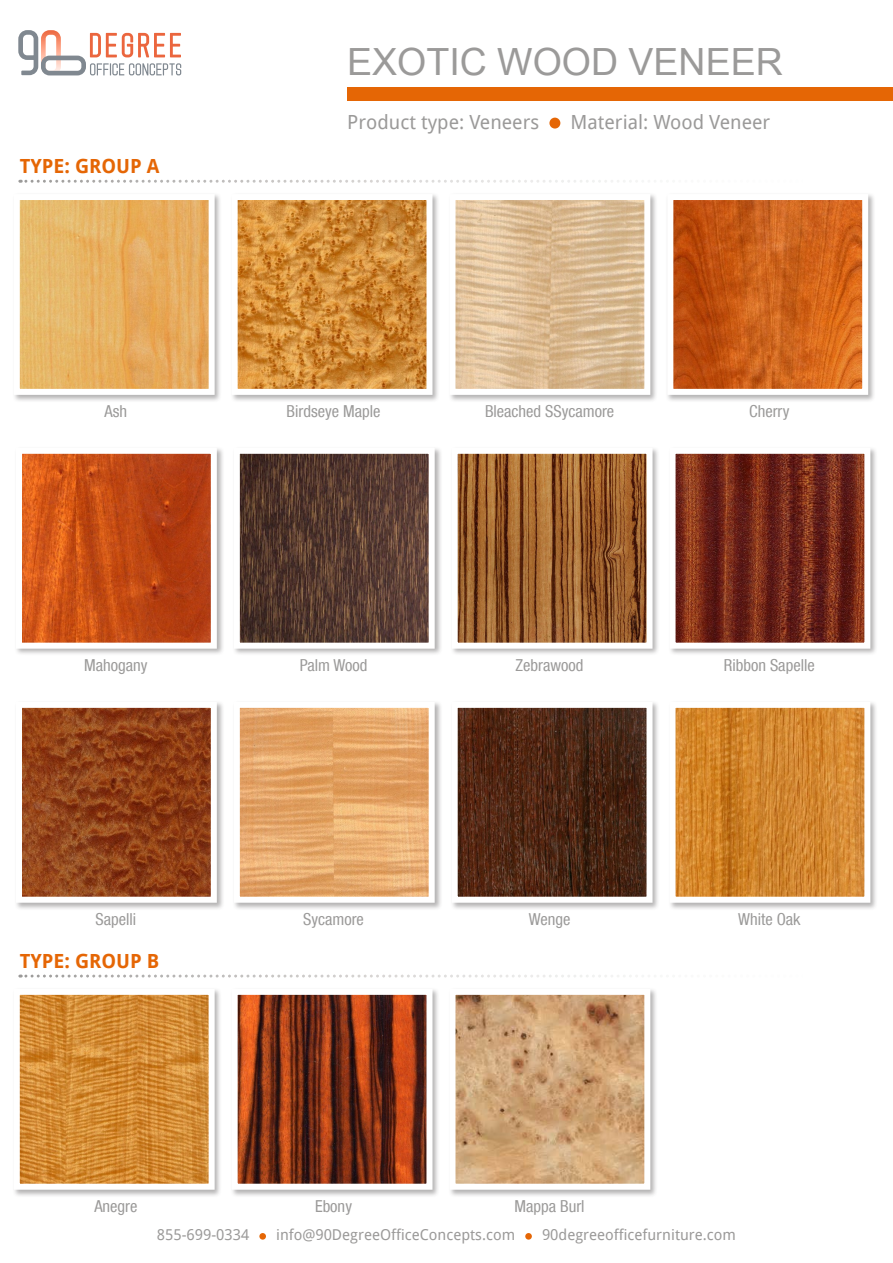
<style>
.page{position:relative;width:893px;height:1263px;background:#fff}
.page>*{position:absolute;margin:0;border:0;box-sizing:border-box;transform-origin:0 0}
._01_Main_Heading{font:37.5px "Arial";color:#9b9a99}
._02_Product___Metria{font:19.5px "Droid Sans";color:#9b9a99}
._03_Type{font:700 19.5px "Droid Sans";color:#e56605}
._04_Items{font:condensed 16.5px "Helvetica Neue LT Com";color:#9b9a99}
._02_Product___Metria-2{font:15px "Droid Sans";color:#9b9a99}
</style>
<div class="page">
<div style="left:347px;top:87px;width:546px;height:14px;background:#e56605"></div>
<div style="left:549px;top:118px;width:11px;height:11px;background:#e56605;border-radius:50%"></div>
<div style="left:12px;top:192px;width:210px;height:210px;background:#231f20;opacity:.34"></div>
<img style="left:21px;top:201px;width:187px;height:187px">
<div style="left:14px;top:194px;width:201px;height:201px;border:6px solid #fff"></div>
<div style="left:230px;top:192px;width:210px;height:210px;background:#231f20;opacity:.34"></div>
<img style="left:239px;top:201px;width:186px;height:187px">
<div style="left:232px;top:194px;width:200px;height:201px;border:6px solid #fff"></div>
<div style="left:448px;top:192px;width:210px;height:210px;background:#231f20;opacity:.34"></div>
<img style="left:456px;top:201px;width:187px;height:187px">
<div style="left:449px;top:194px;width:201px;height:201px;border:6px solid #fff"></div>
<div style="left:666px;top:192px;width:210px;height:210px;background:#231f20;opacity:.34"></div>
<img style="left:674px;top:201px;width:187px;height:187px">
<div style="left:667px;top:194px;width:201px;height:201px;border:6px solid #fff"></div>
<div style="left:14px;top:446px;width:210px;height:210px;background:#231f20;opacity:.34"></div>
<img style="left:23px;top:455px;width:187px;height:187px">
<div style="left:16px;top:448px;width:201px;height:201px;border:6px solid #fff"></div>
<div style="left:232px;top:446px;width:210px;height:210px;background:#231f20;opacity:.34"></div>
<img style="left:241px;top:455px;width:187px;height:187px">
<div style="left:234px;top:448px;width:201px;height:201px;border:6px solid #fff"></div>
<div style="left:450px;top:446px;width:210px;height:210px;background:#231f20;opacity:.34"></div>
<img style="left:459px;top:455px;width:186px;height:187px">
<div style="left:452px;top:448px;width:200px;height:201px;border:6px solid #fff"></div>
<div style="left:668px;top:446px;width:210px;height:210px;background:#231f20;opacity:.34"></div>
<img style="left:676px;top:455px;width:187px;height:187px">
<div style="left:669px;top:448px;width:201px;height:201px;border:6px solid #fff"></div>
<div style="left:14px;top:700px;width:210px;height:210px;background:#231f20;opacity:.34"></div>
<img style="left:23px;top:709px;width:187px;height:187px">
<div style="left:16px;top:702px;width:201px;height:201px;border:6px solid #fff"></div>
<div style="left:232px;top:700px;width:210px;height:210px;background:#231f20;opacity:.34"></div>
<img style="left:241px;top:709px;width:187px;height:187px">
<div style="left:234px;top:702px;width:201px;height:201px;border:6px solid #fff"></div>
<div style="left:450px;top:700px;width:210px;height:210px;background:#231f20;opacity:.34"></div>
<img style="left:459px;top:709px;width:186px;height:187px">
<div style="left:452px;top:702px;width:200px;height:201px;border:6px solid #fff"></div>
<div style="left:668px;top:700px;width:210px;height:210px;background:#231f20;opacity:.34"></div>
<img style="left:676px;top:709px;width:187px;height:187px">
<div style="left:669px;top:702px;width:201px;height:201px;border:6px solid #fff"></div>
<svg style="left:20px;top:180px;width:618px;height:3px"></svg>
<svg style="left:18px;top:30px;width:163px;height:45px"></svg>
<div style="left:259px;top:1233px;width:7px;height:6px;background:#e56605;border-radius:50%"></div>
<div style="left:525px;top:1233px;width:7px;height:6px;background:#e56605;border-radius:50%"></div>
<div style="left:12px;top:987px;width:210px;height:210px;background:#231f20;opacity:.34"></div>
<img style="left:21px;top:996px;width:187px;height:187px">
<div style="left:14px;top:989px;width:201px;height:201px;border:6px solid #fff"></div>
<div style="left:230px;top:987px;width:210px;height:210px;background:#231f20;opacity:.34"></div>
<img style="left:239px;top:996px;width:186px;height:187px">
<div style="left:232px;top:989px;width:200px;height:201px;border:6px solid #fff"></div>
<div style="left:448px;top:987px;width:210px;height:210px;background:#231f20;opacity:.34"></div>
<img style="left:456px;top:996px;width:187px;height:187px">
<div style="left:449px;top:989px;width:201px;height:201px;border:6px solid #fff"></div>
<svg style="left:20px;top:974px;width:618px;height:3px"></svg>
<p class="_03_Type" style="left:20px;top:152px;width:141px">TYPE: GROUP A</p>
<p class="_04_Items" style="left:105px;top:402px;width:24px">Ash</p>
<p class="_04_Items" style="left:84px;top:655px;width:65px">Mahogany</p>
<p class="_04_Items" style="left:95px;top:909px;width:42px">Sapelli</p>
<p class="_03_Type" style="left:20px;top:947px;width:141px">TYPE: GROUP B</p>
<p class="_01_Main_Heading" style="left:347px;top:37px;width:437px">EXOTIC WOOD VENEER</p>
<p class="_02_Product___Metria" style="left:347px;top:108px;width:194px">Product type: Veneers</p>
<p class="_02_Product___Metria" style="left:570px;top:108px;width:201px">Material: Wood Veneer</p>
<p class="_04_Items" style="left:287px;top:402px;width:95px">Birdseye Maple</p>
<p class="_04_Items" style="left:485px;top:402px;width:131px">Bleached SSycamore</p>
<p class="_04_Items" style="left:749px;top:402px;width:42px">Cherry</p>
<p class="_04_Items" style="left:300px;top:655px;width:69px">Palm Wood</p>
<p class="_04_Items" style="left:516px;top:655px;width:69px">Zebrawood</p>
<p class="_04_Items" style="left:724px;top:655px;width:92px">Ribbon Sapelle</p>
<p class="_04_Items" style="left:303px;top:909px;width:62px">Sycamore</p>
<p class="_04_Items" style="left:529px;top:909px;width:43px">Wenge</p>
<p class="_04_Items" style="left:738px;top:909px;width:64px">White Oak</p>
<p class="_04_Items" style="left:94px;top:1196px;width:45px">Anegre</p>
<p class="_04_Items" style="left:315px;top:1196px;width:39px">Ebony</p>
<p class="_04_Items" style="left:515px;top:1196px;width:72px">Mappa Burl</p>
<p class="_02_Product___Metria-2" style="left:157px;top:1224px;width:94px">855-699-0334</p>
<p class="_02_Product___Metria-2" style="left:276px;top:1224px;width:240px">info@90DegreeOfficeConcepts.com</p>
<p class="_02_Product___Metria-2" style="left:542px;top:1224px;width:195px">90degreeofficefurniture.com</p>
</div>
